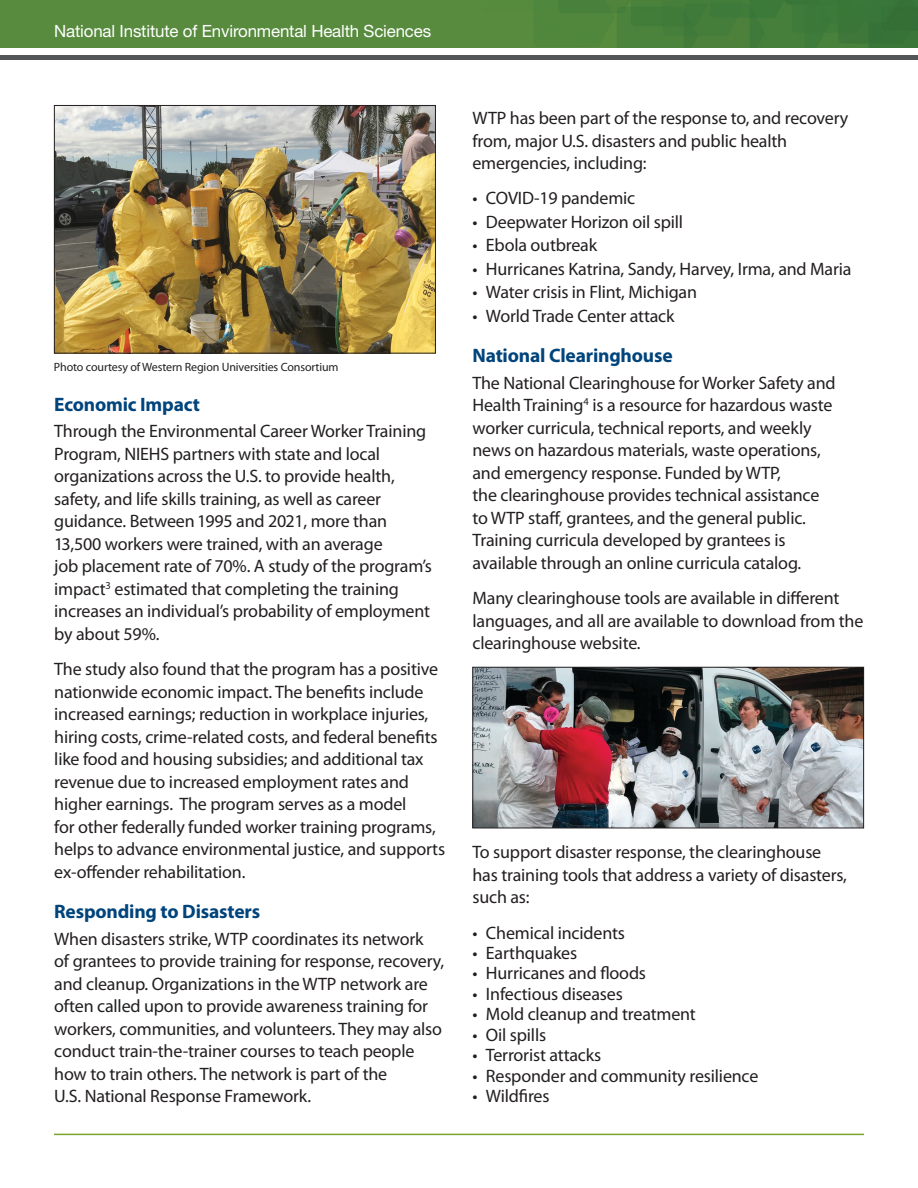
<style>
.page{position:relative;width:918px;height:1188px;background:#fff}
.page>*{position:absolute;margin:0;border:0;box-sizing:border-box;transform-origin:0 0}
.t1{font:700 19.5px "Myriad Pro";letter-spacing:-.01em;color:#00447c}
.t2{font:18px/22.5px "Myriad Pro";letter-spacing:-.01em;color:#231f20}
.t3{font:16.8px "Helvetica Neue LT Std";letter-spacing:-.01em;color:#fff}
.t4{font:12px "Myriad Pro";letter-spacing:-.01em;color:#231f20}
</style>
<div class="page">
<hr style="left:0;top:55px;width:918px;height:4px;background:#535557">
<hr style="left:54px;top:1134px;width:810px;height:1px;background:#79a22e">
<img style="left:0;top:0;width:918px;height:48px">
<img style="left:56px;top:107px;width:378px;height:245px">
<div style="left:54px;top:105px;width:382px;height:249px;border:1px solid #231f20"></div>
<img style="left:474px;top:669px;width:388px;height:157px">
<div style="left:472px;top:667px;width:392px;height:161px;border:1px solid #231f20"></div>
<p class="t3" style="left:55px;top:21px;width:378px">National Institute of Environmental Health Sciences</p>
<p class="t4" style="left:54px;top:360px;width:286px">Photo courtesy of Western Region Universities Consortium</p>
<p class="t1" style="left:54px;top:391px;width:147px">Economic Impact</p>
<p class="t2" style="left:54px;top:420px;width:379px">Through the Environmental Career Worker Training Program, NIEHS partners with state and local organizations across the U.S. to provide health, safety, and life skills training, as well as career guidance. Between 1995 and 2021, more than 13,500 workers were trained, with an average<br>job placement rate of 70%. A study of the program’s impact<sup>3</sup> estimated that completing the training increases an individual’s probability of employment by about 59%.</p>
<p class="t2" style="left:54px;top:658px;width:392px">The study also found that the program has a positive nationwide economic impact. The benefts include increased earnings; reduction in workplace injuries, hiring costs, crime-related costs, and federal benefts like food and housing subsidies; and additional tax revenue due to increased employment rates and higher earnings. The program serves as a model<br>for other federally funded worker training programs, helps to advance environmental justice, and supports ex-ofender rehabilitation.</p>
<p class="t1" style="left:54px;top:899px;width:207px">Responding to Disasters</p>
<p class="t2" style="left:54px;top:927px;width:392px">When disasters strike, WTP coordinates its network<br>of grantees to provide training for response, recovery, and cleanup. Organizations in the WTP network are often called upon to provide awareness training for workers, communities, and volunteers. They may also conduct train-the-trainer courses to teach people how to train others. The network is part of the</p>
<p class="t2" style="left:54px;top:1084px;width:258px">U.S. National Response Framework.</p>
<p class="t2" style="left:472px;top:106px;width:377px">WTP has been part of the response to, and recovery from, major U.S. disasters and public health emergencies, including:</p>
<p class="t2" style="left:472px;top:187px;width:164px">• COVID-19 pandemic</p>
<p class="t2" style="left:472px;top:210px;width:212px">• Deepwater Horizon oil spill</p>
<p class="t2" style="left:472px;top:234px;width:126px">• Ebola outbreak</p>
<p class="t2" style="left:472px;top:257px;width:381px">• Hurricanes Katrina, Sandy, Harvey, Irma, and Maria</p>
<p class="t2" style="left:472px;top:281px;width:226px">• Water crisis in Flint, Michigan</p>
<p class="t2" style="left:472px;top:304px;width:204px">• World Trade Center attack</p>
<p class="t1" style="left:472px;top:343px;width:202px">National Clearinghouse</p>
<p class="t2" style="left:472px;top:371px;width:365px">The National Clearinghouse for Worker Safety and Health Training<sup>4</sup> is a resource for hazardous waste worker curricula, technical reports, and weekly news on hazardous materials, waste operations, and emergency response. Funded by WTP,<br>the clearinghouse provides technical assistance to WTP staf, grantees, and the general public.<br>Training curricula developed by grantees is available through an online curricula catalog.</p>
<p class="t2" style="left:472px;top:587px;width:392px">Many clearinghouse tools are available in diferent languages, and all are available to download from the clearinghouse website.</p>
<p class="t2" style="left:472px;top:840px;width:376px">To support disaster response, the clearinghouse has training tools that address a variety of disasters, such as:</p>
<p class="t2" style="left:472px;top:921px;width:154px">• Chemical incidents</p>
<p class="t2" style="left:472px;top:941px;width:106px">• Earthquakes</p>
<p class="t2" style="left:472px;top:962px;width:175px">• Hurricanes and foods</p>
<p class="t2" style="left:472px;top:982px;width:152px">• Infectious diseases</p>
<p class="t2" style="left:472px;top:1003px;width:225px">• Mold cleanup and treatment</p>
<p class="t2" style="left:472px;top:1023px;width:75px">• Oil spills</p>
<p class="t2" style="left:472px;top:1044px;width:130px">• Terrorist attacks</p>
<p class="t2" style="left:472px;top:1064px;width:287px">• Responder and community resilience</p>
<p class="t2" style="left:472px;top:1085px;width:79px">• Wildfres</p>
</div>
